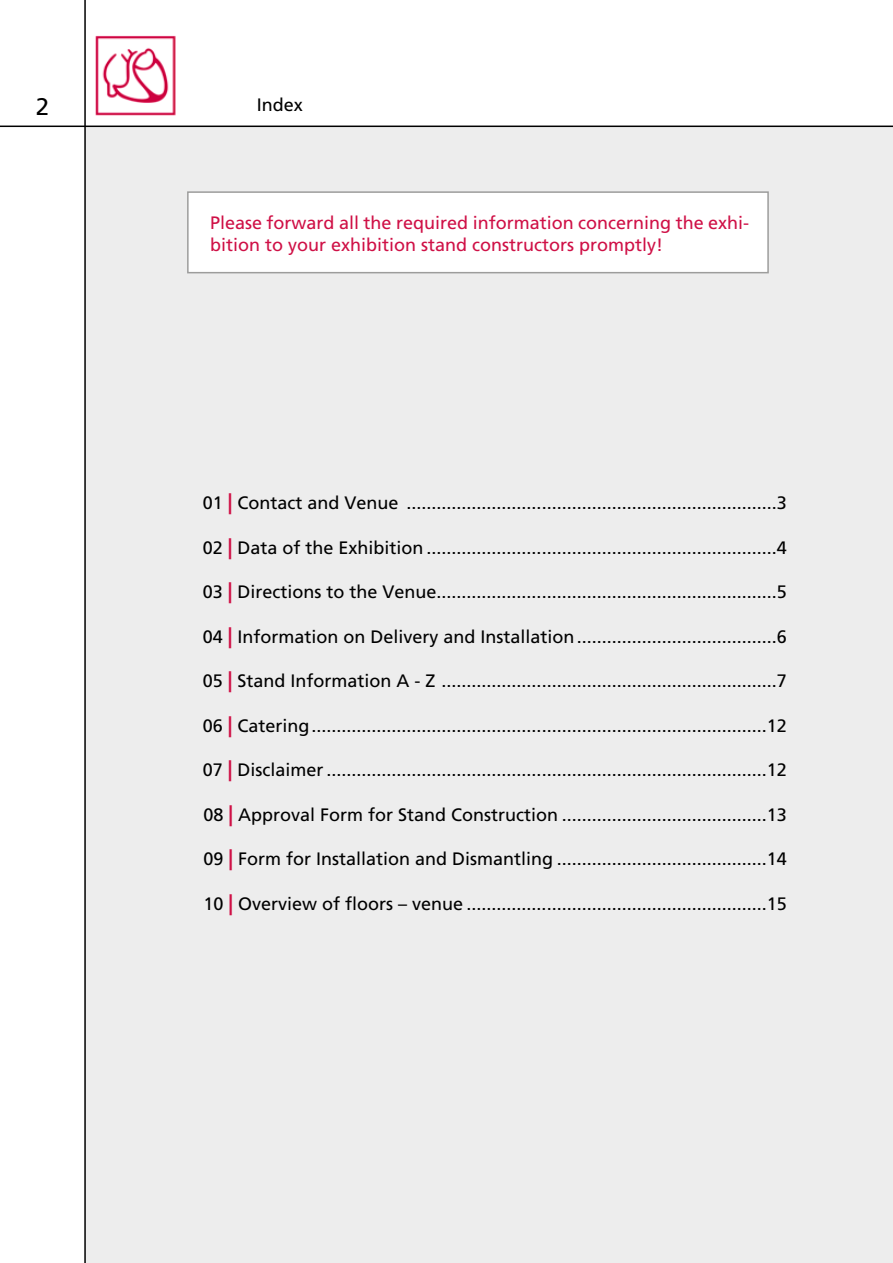
<style>
.page{position:relative;width:893px;height:1263px;background:#fff}
.page>*{position:absolute;margin:0;border:0;box-sizing:border-box;transform-origin:0 0}
.t1{font:24px "Frutiger LT Std";color:#000}
.t2{font:18px "Frutiger LT Std";color:#000}
.t3{font:18px/21.6px "Frutiger LT Std";color:#cf1046}
.s1{font-weight:700;font-size:21px;color:#cf1046}
</style>
<div class="page">
<img style="left:96px;top:36px;width:80px;height:80px">
<div style="left:85px;top:128px;width:808px;height:1135px;background:#ededed"></div>
<hr style="left:0;top:126px;width:893px;height:1px;background:#000">
<hr style="left:84px;top:0;width:2px;height:1263px;background:#000">
<div style="left:187px;top:191px;width:582px;height:82px;background:#fff;border:2px solid #9d9d9c"></div>
<h1 class="t1" style="left:36px;top:92px;width:15px">2</h1>
<p class="t2" style="left:257px;top:94px;width:48px">Index</p>
<p class="t3" style="left:210px;top:212px;width:541px">Please forward all the required information concerning the exhi&shy;bition to your exhibition stand constructors promptly!</p>
<p class="t2" style="left:203px;top:492px;width:586px">01 <span class="s1">|</span> Contact and Venue ..........................................................................3</p>
<p class="t2" style="left:203px;top:537px;width:586px">02 <span class="s1">|</span> Data of the Exhibition ......................................................................4</p>
<p class="t2" style="left:203px;top:581px;width:586px">03 <span class="s1">|</span> Directions to the Venue....................................................................5</p>
<p class="t2" style="left:203px;top:626px;width:586px">04 <span class="s1">|</span> Information on Delivery and Installation........................................6</p>
<p class="t2" style="left:203px;top:670px;width:586px">05 <span class="s1">|</span> Stand Information A - Z ...................................................................7</p>
<p class="t2" style="left:203px;top:715px;width:586px">06 <span class="s1">|</span> Catering...........................................................................................12</p>
<p class="t2" style="left:203px;top:759px;width:586px">07 <span class="s1">|</span> Disclaimer ........................................................................................12</p>
<p class="t2" style="left:203px;top:804px;width:585px">08 <span class="s1">|</span> Approval Form for Stand Construction .........................................13</p>
<p class="t2" style="left:203px;top:848px;width:585px">09 <span class="s1">|</span> Form for Installation and Dismantling ..........................................14</p>
<p class="t2" style="left:203px;top:893px;width:585px">10 <span class="s1">|</span> Overview of floors – venue ............................................................15</p>
</div>
